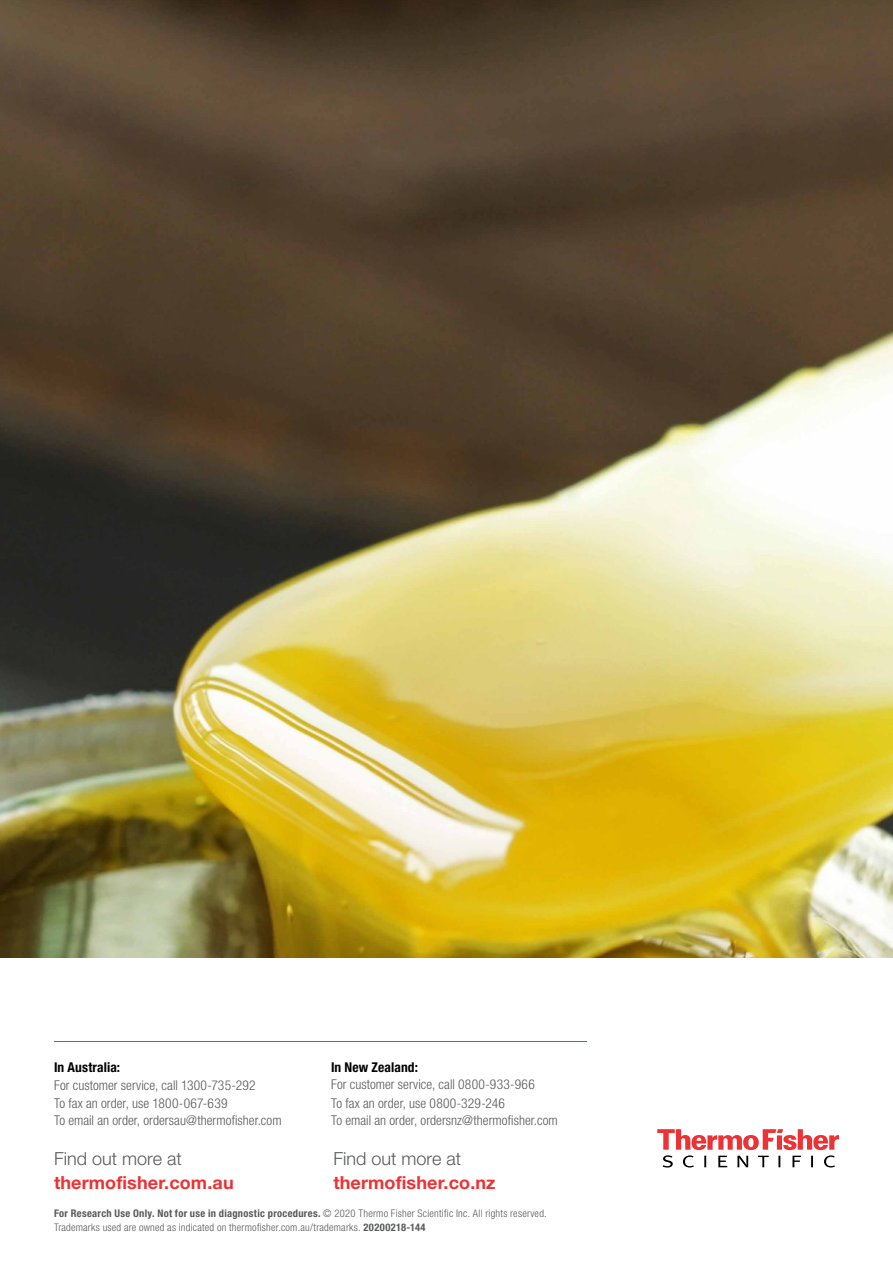
<style>
.page{position:relative;width:893px;height:1263px;background:#fff}
.page>*{position:absolute;margin:0;border:0;box-sizing:border-box;transform-origin:0 0}
.t1{font:700 18px "Helvetica Neue LT Std";letter-spacing:.005em;color:#ee3134}
.t2{font:300 18px "Helvetica Neue LT Std";color:#58595b}
.t3{font:300 condensed 13.5px/17.5px "Helvetica Neue LT Std";letter-spacing:.005em;color:#58595b}
.t4{font:700 condensed 13.5px "Helvetica Neue LT Std";letter-spacing:.005em;color:#000}
.t5{font:300 condensed 10.5px/13.5px "Helvetica Neue LT Std";letter-spacing:.025em;color:#58595b}
.s1{font-weight:700}
</style>
<div class="page">
<img style="left:0;top:0;width:893px;height:957px">
<hr style="left:54px;top:1041px;width:533px;height:1px;background:#ee3134">
<svg style="left:657px;top:1129px;width:182px;height:38px"></svg>
<p class="t4" style="left:54px;top:1059px;width:68px">In Australia:</p>
<p class="t3" style="left:54px;top:1076px;width:229px">For customer service, call 1300-735-292<br>To fax an order, use 1800-067-639<br>To email an order, ordersau@thermofisher.com</p>
<h1 class="t2" style="left:54px;top:1147px;width:129px">Find out more at</h1>
<h1 class="t1" style="left:54px;top:1171px;width:181px">thermofisher.com.au</h1>
<p class="t4" style="left:331px;top:1059px;width:88px">In New Zealand:</p>
<p class="t3" style="left:331px;top:1075px;width:228px;line-height:18.1px">For customer service, call 0800-933-966<br>To fax an order, use 0800-329-246<br>To email an order, ordersnz@thermofisher.com</p>
<h1 class="t2" style="left:333px;top:1147px;width:129px">Find out more at</h1>
<h1 class="t1" style="left:333px;top:1172px;width:164px">thermofisher.co.nz</h1>
<p class="t5" style="left:54px;top:1206px;width:494px"><span class="s1">For Research Use Only. Not for use in diagnostic procedures.</span> © 2020 Thermo Fisher Scientific Inc. All rights reserved.<br>Trademarks used are owned as indicated on thermofisher.com.au/trademarks. <span class="s1">20200218-144</span></p>
</div>
